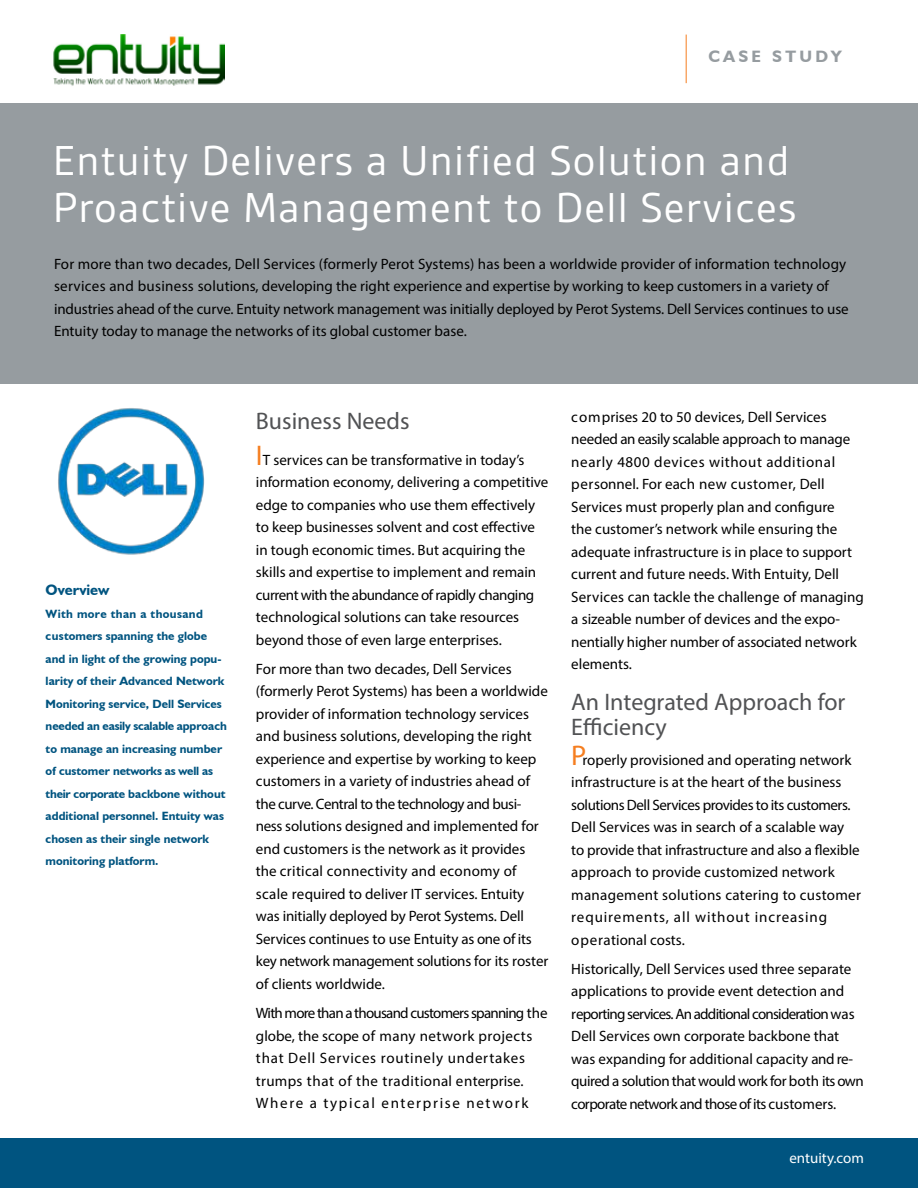
<style>
.page{position:relative;width:918px;height:1188px;background:#fff}
.page>*{position:absolute;margin:0;border:0;box-sizing:border-box;transform-origin:0 0}
.t1{font:45px/46.5px "Gesta";letter-spacing:.03em;color:#fff}
.t2{font:24px/25.5px "Myriad Pro";color:#515254}
.t3{font:700 16.5px "Humanist 521 BT";letter-spacing:.2em;color:#969ca0}
.t4{font:15px/22.5px "Myriad Pro";color:#000}
.t5{font:15px/22.5px "Myriad Pro";letter-spacing:.03em;color:#000}
.t6{font:15px "Myriad Pro";color:#fff}
.t7{font:700 15px "Humanist 521 BT";color:#005480}
.t8{font:700 12px/22.5px "Humanist 521 BT";color:#005480}
.s1{font-size:28.5px;color:#f57e20}
</style>
<div class="page">
<img style="left:53px;top:34px;width:172px;height:52px">
<div style="left:0;top:104px;width:918px;height:280px;background:#969ca0"></div>
<div style="left:0;top:1138px;width:918px;height:50px;background:#005480"></div>
<hr style="left:686px;top:35px;width:1px;height:48px;background:#f57e20">
<img style="left:58px;top:408px;width:147px;height:147px">
<p class="t3" style="left:708px;top:46px;width:135px">CASE STUDY</p>
<h1 class="t1" style="left:53px;top:137px;width:745px">Entuity Delivers a Unified Solution and<br>Proactive Management to Dell Services</h1>
<p class="t4" style="left:54px;top:252px;width:796px">For more than two decades, Dell Services (formerly Perot Systems) has been a worldwide provider of information technology services and business solutions, developing the right experience and expertise by working to keep customers in a variety of industries ahead of the curve. Entuity network management was initially deployed by Perot Systems. Dell Services continues to use Entuity today to manage the networks of its global customer base.</p>
<p class="t7" style="left:46px;top:581px;width:66px">Overview</p>
<p class="t8" style="left:46px;top:602px;width:183px">With more than a thousand customers spanning the globe and in light of the growing popu&shy;larity of their Advanced Network<br>Monitoring service, Dell Services needed an easily scalable approach to manage an increasing number of customer networks as well as their corporate backbone without additional personnel. Entuity was chosen as their single network monitoring platform.</p>
<h2 class="t2" style="left:256px;top:407px;width:155px">Business Needs</h2>
<p class="t4" style="left:256px;top:448px;width:294px"><span class="s1">I</span>T services can be transformative in today’s information economy, delivering a competitive edge to companies who use them effectively to keep businesses solvent and cost effective in tough economic times. But acquiring the skills and expertise to implement and remain current with the abundance of rapidly changing technological solutions can take resources beyond those of even large enterprises.</p>
<p class="t4" style="left:256px;top:657px;width:294px">For more than two decades, Dell Services (formerly Perot Systems) has been a worldwide provider of information technology services and business solutions, developing the right experience and expertise by working to keep customers in a variety of industries ahead of the curve. Central to the technology and busi&shy;ness solutions designed and implemented for end customers is the network as it provides the critical connectivity and economy of scale required to deliver IT services. Entuity was initially deployed by Perot Systems. Dell Services continues to use Entuity as one of its key network management solutions for its roster of clients worldwide.</p>
<p class="t5" style="left:256px;top:1002px;width:293px">With more than a thousand customers spanning the globe, the scope of many network projects that Dell Services routinely undertakes trumps that of the traditional enterprise.<br>Where a typical enterprise network</p>
<p class="t4" style="left:571px;top:405px;width:294px">comprises 20 to 50 devices, Dell Services needed an easily scalable approach to manage nearly 4800 devices without additional personnel. For each new customer, Dell Services must properly plan and configure<br>the customer’s network while ensuring the adequate infrastructure is in place to support current and future needs. With Entuity, Dell Services can tackle the challenge of managing a sizeable number of devices and the expo&shy;nentially higher number of associated network elements.</p>
<h2 class="t2" style="left:571px;top:689px;width:276px">An Integrated Approach for<br>Efficiency</h2>
<p class="t4" style="left:571px;top:748px;width:291px"><span class="s1">P</span>roperly provisioned and operating network infrastructure is at the heart of the business solutions Dell Services provides to its customers.<br>Dell Services was in search of a scalable way<br>to provide that infrastructure and also a flexible approach to provide customized network management solutions catering to customer requirements, all without increasing operational costs.</p>
<p class="t4" style="left:571px;top:957px;width:294px">Historically, Dell Services used three separate applications to provide event detection and reporting services. An additional consideration was Dell Services own corporate backbone that was expanding for additional capacity and re&shy;quired a solution that would work for both its own corporate network and those of its customers.</p>
<p class="t6" style="left:789px;top:1149px;width:76px">entuity.com</p>
</div>
